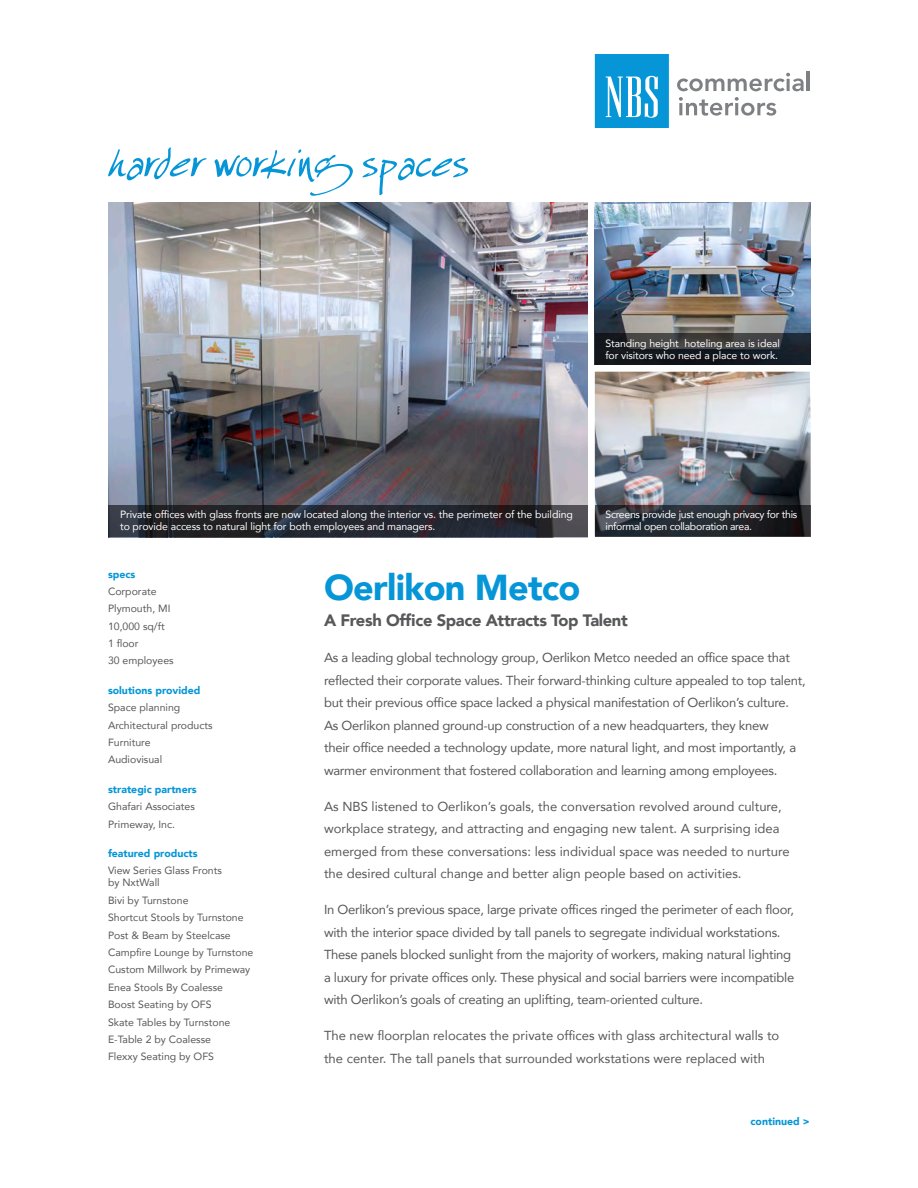
<style>
.page{position:relative;width:918px;height:1188px;background:#fff}
.page>*{position:absolute;margin:0;border:0;box-sizing:border-box;transform-origin:0 0}
.t1{font:54px "Especial Kay";color:#0696d7}
.t2{font:900 36px "Avenir";letter-spacing:-.02em;color:#0696d7}
.t3{font:900 16.5px "Avenir";letter-spacing:-.02em;color:#57585a}
.t4{font:13.05px/22.5px "Avenir";letter-spacing:-.02em;color:#57585a}
.t5{font:13.05px/22.5px "Avenir";color:#57585a}
.t6{font:10.5px/12px "Avenir";color:#57585a}
.t7{font:10.5px/12px "Avenir";letter-spacing:-.01em;color:#fff}
.t8{font:10.5px/12px "Avenir";letter-spacing:-.03em;color:#fff}
.t9{font:900 10.5px "Avenir";color:#0696d7}
</style>
<div class="page">
<img style="left:595px;top:203px;width:216px;height:131px">
<img style="left:595px;top:372px;width:216px;height:133px">
<img style="left:108px;top:203px;width:479px;height:302px">
<svg style="left:595px;top:54px;width:74px;height:74px;background:#2ea7dd"></svg>
<svg style="left:677px;top:73px;width:127px;height:18px"></svg>
<hr style="left:807px;top:72px;width:3px;height:19px;background:#7e8083">
<svg style="left:679px;top:97px;width:97px;height:19px"></svg>
<svg style="left:108px;top:505px;width:479px;height:32px;background:#272930"></svg>
<svg style="left:595px;top:505px;width:216px;height:32px;background:#26292f"></svg>
<svg style="left:595px;top:334px;width:216px;height:31px;background:#24272c"></svg>
<p class="t1" style="left:108px;top:140px;width:362px">harder working spaces</p>
<p class="t7" style="left:605px;top:337px;width:176px">Standing height hoteling area is ideal for visitors who need a place to work.</p>
<p class="t7" style="left:120px;top:508px;width:454px">Private offices with glass fronts are now located along the interior vs. the perimeter of the building to provide access to natural light for both employees and managers.</p>
<p class="t8" style="left:605px;top:508px;width:193px">Screens provide just enough privacy for this informal open collaboration area.</p>
<p class="t9" style="left:108px;top:565px;width:29px">specs</p>
<p class="t6" style="left:108px;top:585px;width:50px">Corporate</p>
<p class="t6" style="left:108px;top:602px;width:64px">Plymouth, MI</p>
<p class="t6" style="left:108px;top:620px;width:58px">10,000 sq/ft</p>
<p class="t6" style="left:108px;top:637px;width:32px">1 floor</p>
<p class="t6" style="left:108px;top:655px;width:67px">30 employees</p>
<p class="t9" style="left:108px;top:681px;width:94px">solutions provided</p>
<p class="t6" style="left:108px;top:701px;width:74px">Space planning</p>
<p class="t6" style="left:108px;top:719px;width:106px">Architectural products</p>
<p class="t6" style="left:108px;top:736px;width:44px">Furniture</p>
<p class="t6" style="left:108px;top:754px;width:56px">Audiovisual</p>
<p class="t9" style="left:108px;top:780px;width:90px">strategic partners</p>
<p class="t6" style="left:108px;top:800px;width:88px">Ghafari Associates</p>
<p class="t6" style="left:108px;top:818px;width:69px">Primeway, Inc.</p>
<p class="t9" style="left:108px;top:844px;width:91px">featured products</p>
<p class="t6" style="left:108px;top:865px;width:115px">View Series Glass Fronts by NxtWall</p>
<p class="t6" style="left:108px;top:894px;width:82px">Bivi by Turnstone</p>
<p class="t6" style="left:108px;top:911px;width:137px">Shortcut Stools by Turnstone</p>
<p class="t6" style="left:108px;top:929px;width:124px">Post &amp; Beam by Steelcase</p>
<p class="t6" style="left:108px;top:946px;width:147px">Campfire Lounge by Turnstone</p>
<p class="t6" style="left:108px;top:964px;width:144px">Custom Millwork by Primeway</p>
<p class="t6" style="left:108px;top:981px;width:117px">Enea Stools By Coalesse</p>
<p class="t6" style="left:108px;top:998px;width:105px">Boost Seating by OFS</p>
<p class="t6" style="left:108px;top:1016px;width:124px">Skate Tables by Turnstone</p>
<p class="t6" style="left:108px;top:1033px;width:105px">E-Table 2 by Coalesse</p>
<p class="t6" style="left:108px;top:1051px;width:108px">Flexxy Seating by OFS</p>
<p class="t2" style="left:324px;top:557px;width:258px">Oerlikon Metco</p>
<p class="t3" style="left:324px;top:606px;width:305px">A Fresh Office Space Attracts Top Talent</p>
<p class="t4" style="left:324px;top:646px;width:483px">As a leading global technology group, Oerlikon Metco needed an office space that reflected their corporate values. Their forward-thinking culture appealed to top talent, but their previous office space lacked a physical manifestation of Oerlikon’s culture.<br>As Oerlikon planned ground-up construction of a new headquarters, they knew<br>their office needed a technology update, more natural light, and most importantly, a warmer environment that fostered collaboration and learning among employees.</p>
<p class="t5" style="left:324px;top:795px;width:467px">As NBS listened to Oerlikon’s goals, the conversation revolved around culture, workplace strategy, and attracting and engaging new talent. A surprising idea emerged from these conversations: less individual space was needed to nurture the desired cultural change and better align people based on activities.</p>
<p class="t4" style="left:324px;top:898px;width:472px">In Oerlikon’s previous space, large private offices ringed the perimeter of each floor, with the interior space divided by tall panels to segregate individual workstations.<br>These panels blocked sunlight from the majority of workers, making natural lighting a luxury for private offices only. These physical and social barriers were incompatible with Oerlikon’s goals of creating an uplifting, team-oriented culture.</p>
<p class="t5" style="left:324px;top:1024px;width:457px">The new floorplan relocates the private offices with glass architectural walls to the center. The tall panels that surrounded workstations were replaced with</p>
<p class="t9" style="left:751px;top:1112px;width:61px">continued &gt;</p>
</div>
